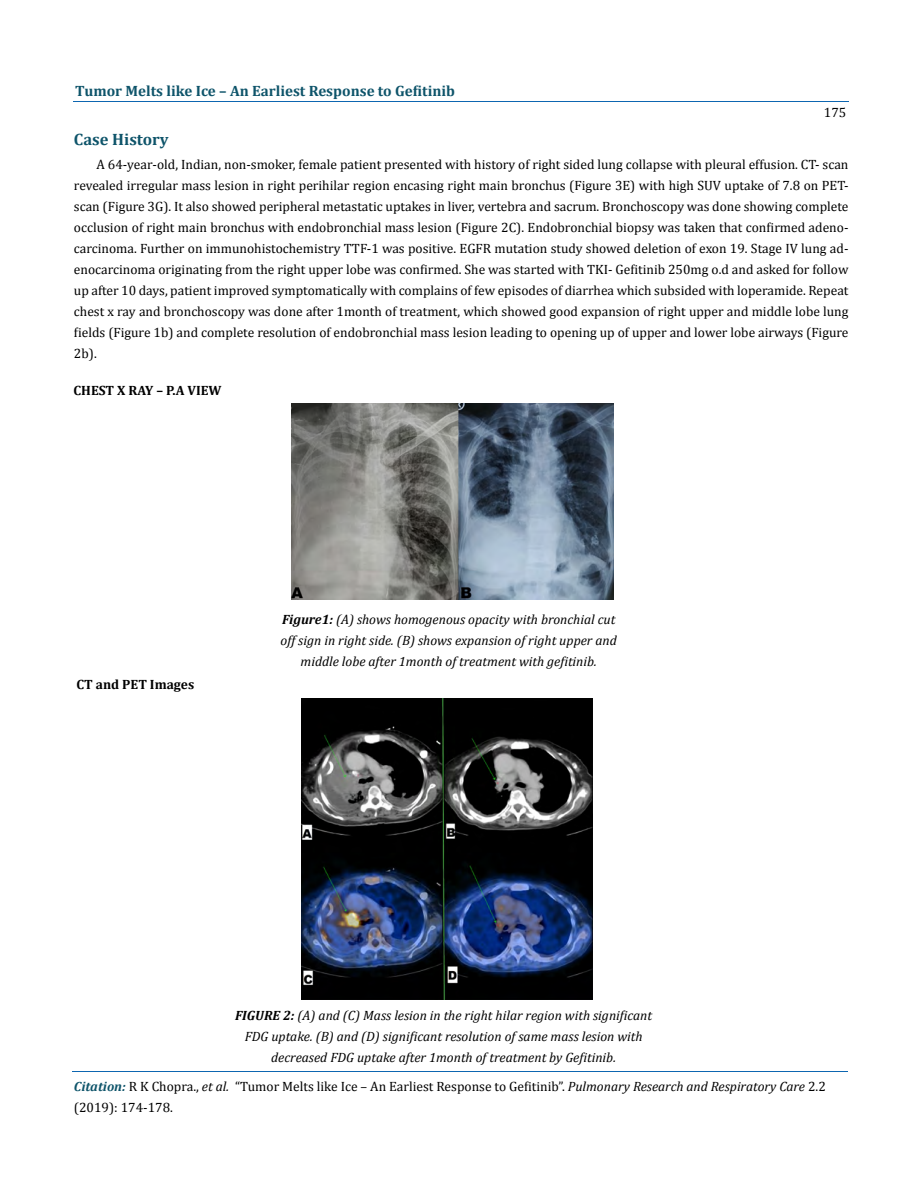
<style>
.page{position:relative;width:917px;height:1190px;background:#fff}
.page>*{position:absolute;margin:0;border:0;box-sizing:border-box;transform-origin:0 0}
.t1{font:700 16.5px "Cambria";color:#0e546a}
.t2{font:700 15px "Cambria";color:#0e546a}
.t3{font:13.5px/21px "Cambria";color:#000;text-align:justify}
.t4{font:italic 13.5px/21px "Cambria";color:#000;text-align:center}
.t5{font:700 13.5px "Cambria";color:#000}
.s1{font-weight:700}
.s2{font-weight:700;font-style:italic;font-size:13.35px;color:#0e546a}
.s3{font-style:italic}
</style>
<div class="page">
<hr style="left:74px;top:102px;width:774px;height:1px;background:#0d66b1">
<hr style="left:72px;top:1071px;width:775px;height:1px;background:#0d66b1">
<img style="left:291px;top:403px;width:322px;height:197px">
<img style="left:302px;top:699px;width:290px;height:300px">
<p class="t2" style="left:75px;top:82px;width:381px">Tumor Melts like Ice – An Earliest Response to Gefitinib</p>
<p class="t1" style="left:74px;top:130px;width:96px">Case History</p>
<p class="t3" style="left:824px;top:102px;width:24px">175</p>
<p class="t3" style="left:74px;top:154px;width:776px;text-indent:23px">A 64-year-old, Indian, non-smoker, female patient presented with history of right sided lung collapse with pleural effusion. CT- scan revealed irregular mass lesion in right perihilar region encasing right main bronchus (Figure 3E) with high SUV uptake of 7.8 on PET&shy;scan (Figure 3G). It also showed peripheral metastatic uptakes in liver, vertebra and sacrum. Bronchoscopy was done showing complete occlusion of right main bronchus with endobronchial mass lesion (Figure 2C). Endobronchial biopsy was taken that confirmed adeno&shy;carcinoma. Further on immunohistochemistry TTF-1 was positive. EGFR mutation study showed deletion of exon 19. Stage IV lung ad&shy;enocarcinoma originating from the right upper lobe was confirmed. She was started with TKI- Gefitinib 250mg o.d and asked for follow up after 10 days, patient improved symptomatically with complains of few episodes of diarrhea which subsided with loperamide. Repeat chest x ray and bronchoscopy was done after 1month of treatment, which showed good expansion of right upper and middle lobe lung fields (Figure 1b) and complete resolution of endobronchial mass lesion leading to opening up of upper and lower lobe airways (Figure 2b).</p>
<p class="t5" style="left:74px;top:382px;width:149px">CHEST X RAY – P.A VIEW</p>
<p class="t5" style="left:76px;top:676px;width:119px">CT and PET Images</p>
<p class="t4" style="left:280px;top:608px;width:338px"><span class="s1">Figure1:</span> (A) shows homogenous opacity with bronchial cut off sign in right side. (B) shows expansion of right upper and middle lobe after 1month of treatment with gefitinib.</p>
<p class="t4" style="left:235px;top:1004px;width:418px"><span class="s1">FIGURE 2:</span> (A) and (C) Mass lesion in the right hilar region with significant<br>FDG uptake. (B) and (D) significant resolution of same mass lesion with decreased FDG uptake after 1month of treatment by Gefitinib.</p>
<p class="t3" style="left:74px;top:1075px;width:753px"><span class="s2">Citation:</span> R K Chopra., <span class="s3">et al.</span> “Tumor Melts like Ice – An Earliest Response to Gefitinib”. <span class="s3">Pulmonary Research and Respiratory Care</span> 2.2 (2019): 174-178.</p>
</div>
